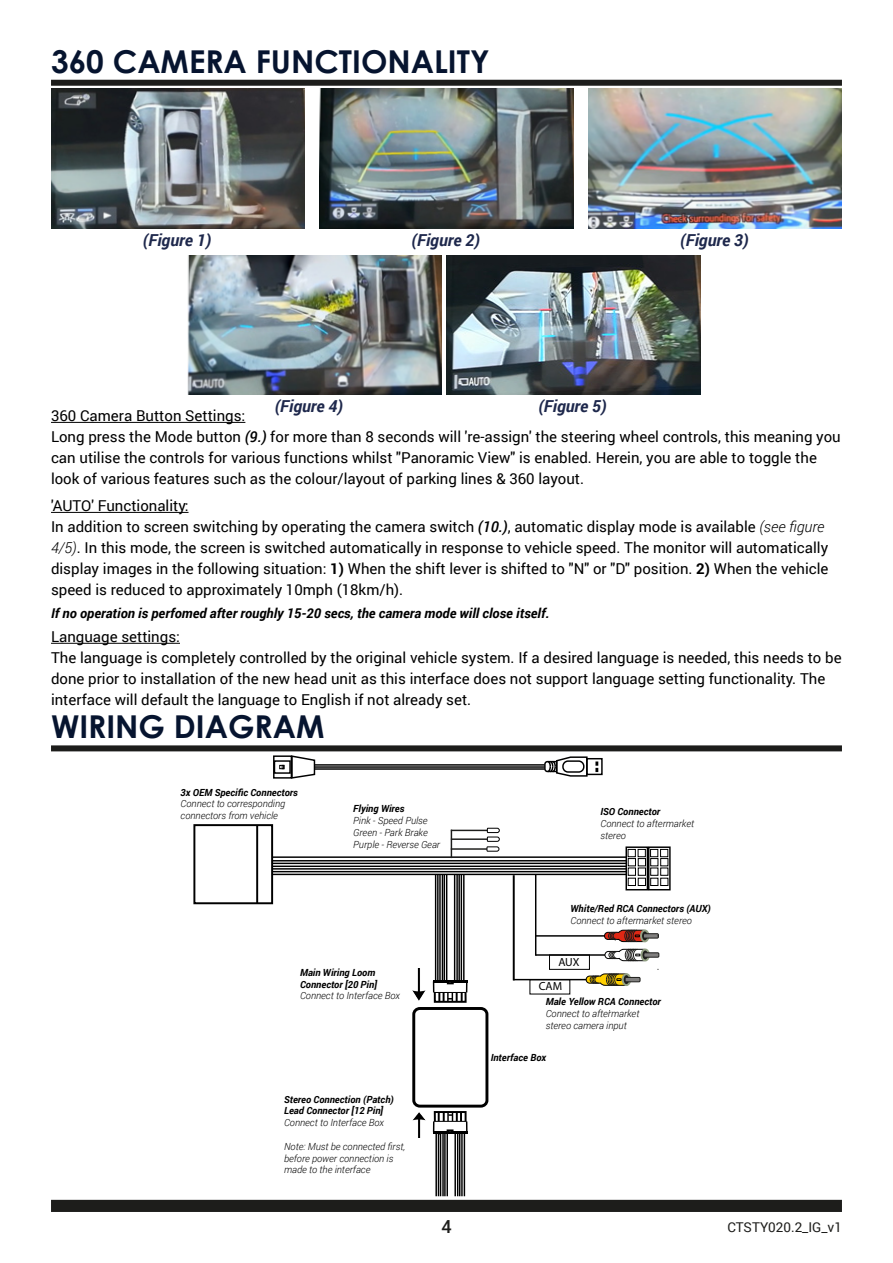
<style>
.page{position:relative;width:893px;height:1263px;background:#fff}
.page>*{position:absolute;margin:0;border:0;box-sizing:border-box;transform-origin:0 0}
.t1{font:700 31.5px "Century Gothic";color:#06142f}
.t2{font:500 18px "Roboto";color:#1d1d1b}
.t3{font:italic 700 16.5px "Roboto";color:#1e284c}
.t4{font:15px/21px "Roboto";color:#000}
.t5{font:italic 700 13.5px "Roboto";color:#000}
.t6{font:13.5px "Roboto";color:#1d1d1b}
.t7{font:11.85px/24.6px "Myriad Pro";color:#000}
.t8{font:italic 300 9.75px/11.9px "Roboto";color:#000}
.t9{font:italic 700 9.75px/11.9px "Roboto";color:#000}
.s1{font-weight:500;font-style:italic}
.s2{font-weight:300;font-style:italic}
.s3{font-weight:700}
.s4{font-weight:300}
</style>
<div class="page">
<div style="left:53px;top:1201px;width:787px;height:9px;background:#1d1d1b"></div>
<div style="left:51px;top:1200px;width:791px;height:12px;border:3px solid #1d1d1b"></div>
<hr style="left:272px;top:856px;width:354px;height:2px;background:#000">
<hr style="left:272px;top:860px;width:354px;height:1px;background:#000">
<hr style="left:272px;top:863px;width:354px;height:1px;background:#000">
<hr style="left:272px;top:865px;width:354px;height:2px;background:#000">
<hr style="left:272px;top:868px;width:354px;height:2px;background:#000">
<hr style="left:272px;top:871px;width:354px;height:1px;background:#000">
<hr style="left:272px;top:874px;width:354px;height:1px;background:#000">
<hr style="left:435px;top:874px;width:1px;height:107px;background:#000">
<hr style="left:437px;top:874px;width:2px;height:107px;background:#000">
<hr style="left:439px;top:874px;width:2px;height:107px;background:#000">
<hr style="left:442px;top:874px;width:1px;height:107px;background:#000">
<hr style="left:444px;top:874px;width:1px;height:107px;background:#000">
<hr style="left:446px;top:874px;width:1px;height:107px;background:#000">
<hr style="left:454px;top:874px;width:1px;height:107px;background:#000">
<hr style="left:456px;top:874px;width:2px;height:107px;background:#000">
<hr style="left:458px;top:874px;width:2px;height:107px;background:#000">
<hr style="left:461px;top:874px;width:1px;height:107px;background:#000">
<hr style="left:463px;top:874px;width:2px;height:107px;background:#000">
<div style="left:434px;top:991px;width:33px;height:12px;border:2px solid #000"></div>
<svg style="left:433px;top:980px;width:34px;height:21px"></svg>
<hr style="left:434px;top:992px;width:32px;height:1px;background:#000">
<div style="left:412px;top:1007px;width:76px;height:100px;border:3px solid #000;border-radius:6px"></div>
<div style="left:434px;top:1111px;width:33px;height:11px;border:2px solid #000"></div>
<svg style="left:433px;top:1113px;width:35px;height:84px"></svg>
<hr style="left:442px;top:1132px;width:2px;height:64px;background:#000">
<hr style="left:444px;top:1132px;width:2px;height:64px;background:#000">
<hr style="left:446px;top:1132px;width:2px;height:64px;background:#000">
<hr style="left:454px;top:1132px;width:2px;height:64px;background:#000">
<hr style="left:457px;top:1132px;width:1px;height:64px;background:#000">
<hr style="left:459px;top:1132px;width:1px;height:64px;background:#000">
<hr style="left:461px;top:1132px;width:2px;height:64px;background:#000">
<hr style="left:464px;top:1132px;width:1px;height:64px;background:#000">
<img style="left:412px;top:1112px;width:14px;height:25px">
<img style="left:412px;top:968px;width:14px;height:33px">
<div style="left:625px;top:846px;width:23px;height:44px;border:1px solid #000"></div>
<div style="left:628px;top:849px;width:8px;height:8px;border:1px solid #000"></div>
<div style="left:638px;top:849px;width:8px;height:8px;border:1px solid #000"></div>
<div style="left:628px;top:858px;width:8px;height:8px;border:1px solid #000"></div>
<div style="left:638px;top:858px;width:8px;height:8px;border:1px solid #000"></div>
<div style="left:628px;top:867px;width:8px;height:9px;border:1px solid #000"></div>
<div style="left:638px;top:867px;width:8px;height:9px;border:1px solid #000"></div>
<div style="left:628px;top:878px;width:8px;height:8px;border:1px solid #000"></div>
<div style="left:638px;top:878px;width:8px;height:8px;border:1px solid #000"></div>
<div style="left:648px;top:846px;width:23px;height:44px;border:1px solid #000"></div>
<div style="left:650px;top:849px;width:8px;height:8px;border:1px solid #000"></div>
<div style="left:660px;top:849px;width:8px;height:8px;border:1px solid #000"></div>
<div style="left:650px;top:858px;width:8px;height:8px;border:1px solid #000"></div>
<div style="left:660px;top:858px;width:8px;height:8px;border:1px solid #000"></div>
<div style="left:650px;top:867px;width:8px;height:9px;border:1px solid #000"></div>
<div style="left:660px;top:867px;width:8px;height:9px;border:1px solid #000"></div>
<div style="left:650px;top:878px;width:8px;height:8px;border:1px solid #000"></div>
<div style="left:660px;top:878px;width:8px;height:8px;border:1px solid #000"></div>
<div style="left:193px;top:824px;width:80px;height:80px;border:2px solid #000"></div>
<hr style="left:256px;top:825px;width:2px;height:78px;background:#000">
<hr style="left:513px;top:875px;width:2px;height:105px;background:#000">
<hr style="left:536px;top:935px;width:69px;height:2px;background:#000">
<hr style="left:536px;top:954px;width:69px;height:2px;background:#000">
<hr style="left:643px;top:934px;width:15px;height:4px;background:#81807f">
<div style="left:643px;top:933px;width:16px;height:5px;border:1px solid #1d1d1b"></div>
<hr style="left:644px;top:953px;width:15px;height:4px;background:#81807f">
<div style="left:644px;top:952px;width:15px;height:5px;border:1px solid #1d1d1b"></div>
<svg style="left:603px;top:929px;width:47px;height:13px"></svg>
<svg style="left:604px;top:948px;width:46px;height:14px"></svg>
<svg style="left:451px;top:831px;width:1px;height:27px"></svg>
<hr style="left:451px;top:838px;width:36px;height:2px;background:#1d1d1b">
<hr style="left:451px;top:830px;width:36px;height:1px;background:#1d1d1b">
<hr style="left:451px;top:848px;width:36px;height:2px;background:#1d1d1b">
<svg style="left:486px;top:827px;width:14px;height:25px"></svg>
<hr style="left:513px;top:979px;width:75px;height:1px;background:#000">
<hr style="left:535px;top:875px;width:1px;height:81px;background:#000">
<div style="left:625px;top:977px;width:15px;height:5px;background:#81807f"></div>
<div style="left:625px;top:977px;width:15px;height:5px;border:1px solid #1d1d1b"></div>
<svg style="left:585px;top:973px;width:46px;height:13px"></svg>
<div style="left:549px;top:954px;width:41px;height:16px;border:1px solid #000"></div>
<div style="left:529px;top:979px;width:41px;height:15px;border:1px solid #000"></div>
<hr style="left:314px;top:768px;width:231px;height:2px;background:#000">
<hr style="left:314px;top:766px;width:231px;height:2px;background:#000">
<hr style="left:314px;top:764px;width:231px;height:2px;background:#000">
<svg style="left:292px;top:755px;width:24px;height:24px"></svg>
<div style="left:586px;top:758px;width:17px;height:17px;border:1px solid #000"></div>
<svg style="left:595px;top:761px;width:3px;height:11px"></svg>
<svg style="left:543px;top:756px;width:45px;height:21px"></svg>
<div style="left:273px;top:755px;width:19px;height:24px;border:1px solid #000"></div>
<div style="left:274px;top:760px;width:17px;height:14px;border:1px solid #000"></div>
<svg style="left:279px;top:765px;width:5px;height:4px"></svg>
<div style="left:51px;top:745px;width:791px;height:6px;border:3px solid #1d1d1b"></div>
<hr style="left:51px;top:643px;width:129px;height:1px;background:#000">
<div style="left:51px;top:80px;width:791px;height:6px;border:3px solid #1d1d1b"></div>
<img style="left:51px;top:89px;width:254px;height:139px">
<img style="left:320px;top:89px;width:253px;height:139px">
<img style="left:588px;top:89px;width:254px;height:139px">
<img style="left:188px;top:255px;width:253px;height:140px">
<img style="left:446px;top:255px;width:254px;height:140px">
<hr style="left:51px;top:422px;width:194px;height:1px;background:#000">
<hr style="left:51px;top:512px;width:138px;height:1px;background:#000">
<p class="t1" style="left:51px;top:37px;width:440px">360 CAMERA FUNCTIONALITY</p>
<p class="t3" style="left:143px;top:228px;width:70px">(Figure 1)</p>
<p class="t3" style="left:412px;top:228px;width:70px">(Figure 2)</p>
<p class="t3" style="left:680px;top:228px;width:70px">(Figure 3)</p>
<p class="t3" style="left:275px;top:394px;width:70px">(Figure 4)</p>
<p class="t3" style="left:538px;top:394px;width:70px">(Figure 5)</p>
<p class="t4" style="left:51px;top:405px;width:196px">360 Camera Button Settings:</p>
<p class="t4" style="left:51px;top:426px;width:791px">Long press the Mode button <span class="s1">(9.)</span> for more than 8 seconds will 're-assign' the steering wheel controls, this meaning you can utilise the controls for various functions whilst "Panoramic View" is enabled. Herein, you are able to toggle the look of various features such as the colour/layout of parking lines &amp; 360 layout.</p>
<p class="t4" style="left:51px;top:495px;width:139px">'AUTO' Functionality:</p>
<p class="t4" style="left:51px;top:516px;width:779px">In addition to screen switching by operating the camera switch <span class="s1">(10.)</span>, automatic display mode is available <span class="s2">(see figure 4/5)</span>. In this mode, the screen is switched automatically in response to vehicle speed. The monitor will automatically display images in the following situation: <span class="s3">1)</span> When the shift lever is shifted to "N" or "D" position. <span class="s3">2)</span> When the vehicle speed is reduced to approximately 10mph (18km/h).</p>
<p class="t5" style="left:51px;top:603px;width:500px">If no operation is perfomed after roughly 15-20 secs, the camera mode will close itself.</p>
<p class="t4" style="left:51px;top:626px;width:130px">Language settings:</p>
<p class="t4" style="left:51px;top:647px;width:792px">The language is completely controlled by the original vehicle system. If a desired language is needed, this needs to be done prior to installation of the new head unit as this interface does not support language setting functionality. The interface will default the language to English if not already set.</p>
<p class="t1" style="left:51px;top:703px;width:275px">WIRING DIAGRAM</p>
<p class="t8" style="left:181px;top:786px;width:119px"><span class="s3">3x OEM Specific Connectors<br></span>Connect to corresponding connectors from vehicle</p>
<p class="t8" style="left:353px;top:803px;width:88px"><span class="s3">Flying Wires<br></span>Pink - Speed Pulse<br>Green - Park Brake<br>Purple - Reverse Gear</p>
<p class="t9" style="left:300px;top:966px;width:101px">Main Wiring Loom<br>Connector [20 Pin]<br><span class="s4">Connect to Interface Box</span></p>
<p class="t9" style="left:284px;top:1093px;width:111px">Stereo Connection (Patch)<br>Lead Connector [12 Pin]<br><span class="s4">Connect to Interface Box</span></p>
<p class="t8" style="left:284px;top:1140px;width:123px">Note: Must be connected first, before power connection is made to the interface</p>
<p class="t8" style="left:600px;top:805px;width:95px"><span class="s3">ISO Connector<br></span>Connect to aftermarket stereo</p>
<p class="t9" style="left:571px;top:902px;width:142px">White/Red RCA Connectors (AUX)<br><span class="s4">Connect to aftermarket stereo</span></p>
<p class="t7" style="left:539px;top:949px;width:42px;text-indent:20px">AUX<br>CAM</p>
<p class="t8" style="left:546px;top:995px;width:117px"><span class="s3">Male Yellow RCA Connector<br></span>Connect to aftermarket stereo camera input</p>
<p class="t9" style="left:491px;top:1051px;width:57px">Interface Box</p>
<p class="t2" style="left:441px;top:1214px;width:12px">4</p>
<p class="t6" style="left:727px;top:1218px;width:116px">CTSTY020.2_IG_v1</p>
</div>
